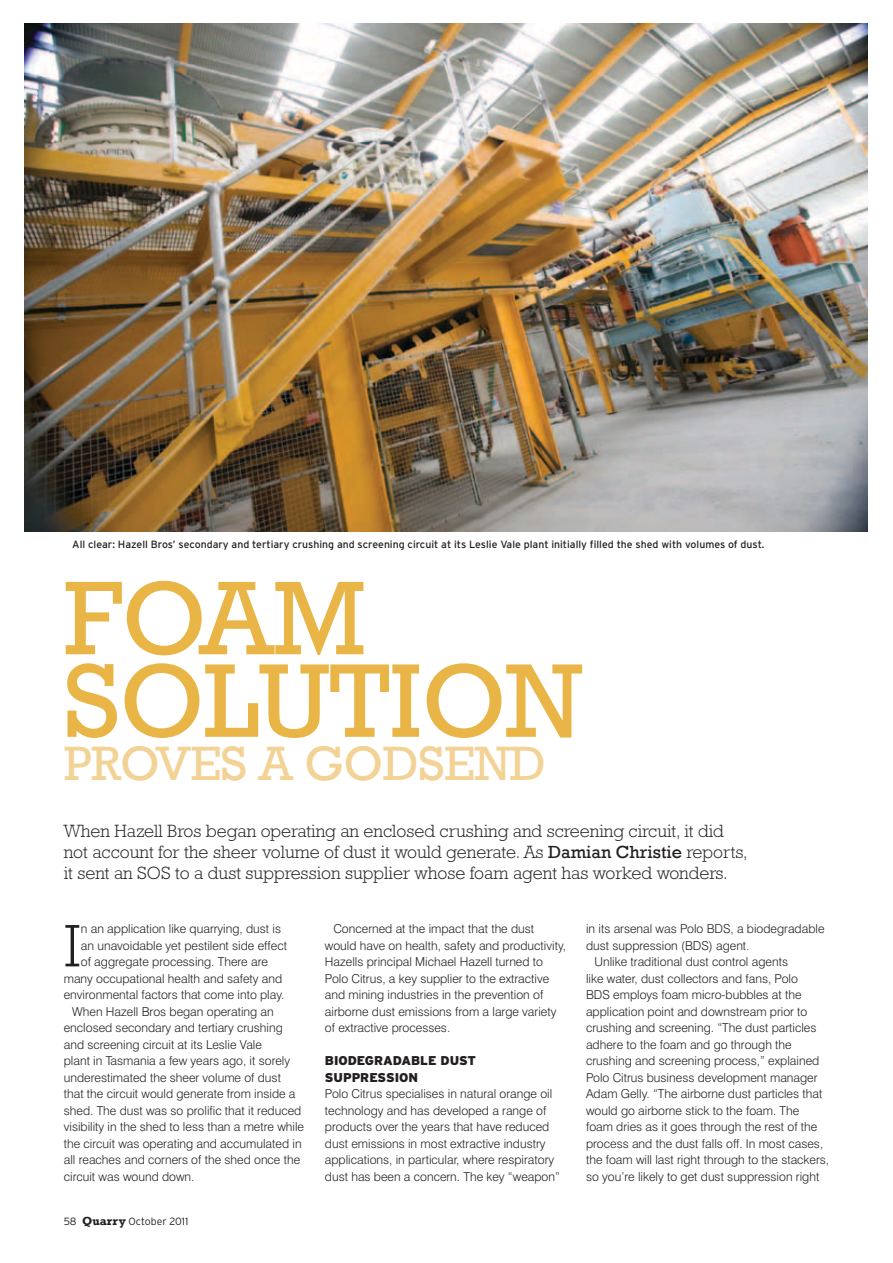
<style>
.page{position:relative;width:893px;height:1263px;background:#fff}
.page>*{position:absolute;margin:0;border:0;box-sizing:border-box;transform-origin:0 0}
.t1{font:106.5px/82.5px "Rockwell";letter-spacing:-.01em;color:#e9b546}
.t2{font:300 60.9px "Rockwell";color:#231f20}
.t3{font:49.5px "Rockwell";letter-spacing:-.01em;color:#f3d295}
.t4{font:300 18px/21px "Rockwell";color:#231f20}
.t5{font:900 12.75px/16.5px "Interstate";letter-spacing:-.005em;color:#231f20}
.t6{font:300 12.3px/16.5px "Swiss 721 BT";color:#231f20}
.t7{font:10.5px "Interstate";color:#231f20}
.t8{font:300 10.5px "Interstate";color:#231f20}
.s1{font-weight:400}
.s2{font-family:"Rockwell";font-weight:700;font-size:12px}
</style>
<div class="page">
<img style="left:24px;top:23px;width:843px;height:508px">
<p class="t7" style="left:72px;top:538px;width:694px">All clear: Hazell Bros’ secondary and tertiary crushing and screening circuit at its Leslie Vale plant initially filled the shed with volumes of dust.</p>
<h1 class="t1" style="left:64px;top:579px;width:520px">FOAM<br>SOLUTION</h1>
<h3 class="t3" style="left:64px;top:735px;width:484px">PROVES A GODSEND</h3>
<p class="t4" style="left:64px;top:820px;width:685px">When Hazell Bros began operating an enclosed crushing and screening circuit, it did not account for the sheer volume of dust it would generate. As <span class="s1">DAMIAN CHRISTIE</span> reports, it sent an SOS to a dust suppression supplier whose foam agent has worked wonders.</p>
<h2 class="t2" style="left:64px;top:911px;width:19px">I</h2>
<p class="t6" style="left:81px;top:921px;width:202px">n an application like quarrying, dust is</p>
<p class="t6" style="left:81px;top:937px;width:208px">an unavoidable yet pestilent side effect</p>
<p class="t6" style="left:81px;top:954px;width:189px">of aggregate processing. There are</p>
<p class="t6" style="left:64px;top:970px;width:220px">many occupational health and safety and</p>
<p class="t6" style="left:64px;top:987px;width:222px">environmental factors that come into play.</p>
<p class="t6" style="left:72px;top:1003px;width:203px">When Hazell Bros began operating an</p>
<p class="t6" style="left:64px;top:1020px;width:221px">enclosed secondary and tertiary crushing</p>
<p class="t6" style="left:64px;top:1036px;width:200px">and screening circuit at its Leslie Vale</p>
<p class="t6" style="left:64px;top:1052px;width:228px">plant in Tasmania a few years ago, it sorely</p>
<p class="t6" style="left:64px;top:1069px;width:219px">underestimated the sheer volume of dust</p>
<p class="t6" style="left:64px;top:1085px;width:233px">that the circuit would generate from inside a</p>
<p class="t6" style="left:64px;top:1102px;width:239px">shed. The dust was so prolific that it reduced</p>
<p class="t6" style="left:64px;top:1118px;width:242px">visibility in the shed to less than a metre while</p>
<p class="t6" style="left:64px;top:1135px;width:239px">the circuit was operating and accumulated in</p>
<p class="t6" style="left:64px;top:1151px;width:238px">all reaches and corners of the shed once the</p>
<p class="t6" style="left:64px;top:1168px;width:132px">circuit was wound down.</p>
<p class="t8" style="left:64px;top:1215px;width:126px">58 <span class="s2">Quarry</span> October 2011</p>
<p class="t6" style="left:325px;top:920px;width:243px;text-indent:8px">Concerned at the impact that the dust would have on health, safety and productivity, Hazells principal Michael Hazell turned to Polo Citrus, a key supplier to the extractive and mining industries in the prevention of airborne dust emissions from a large variety of extractive processes.</p>
<p class="t5" style="left:325px;top:1052px;width:153px">BIODEGRADABLE DUST<br>SUPPRESSION</p>
<p class="t6" style="left:325px;top:1086px;width:236px">Polo Citrus specialises in natural orange oil technology and has developed a range of products over the years that have reduced dust emissions in most extractive industry applications, in particular, where respiratory dust has been a concern. The key “weapon”</p>
<p class="t6" style="left:586px;top:921px;width:240px">in its arsenal was Polo BDS, a biodegradable</p>
<p class="t6" style="left:586px;top:937px;width:165px">dust suppression (BDS) agent.</p>
<p class="t6" style="left:595px;top:953px;width:195px">Unlike traditional dust control agents</p>
<p class="t6" style="left:586px;top:970px;width:213px">like water, dust collectors and fans, Polo</p>
<p class="t6" style="left:586px;top:986px;width:217px">BDS employs foam micro-bubbles at the</p>
<p class="t6" style="left:586px;top:1003px;width:223px">application point and downstream prior to</p>
<p class="t6" style="left:586px;top:1019px;width:232px">crushing and screening. “The dust particles</p>
<p class="t6" style="left:586px;top:1036px;width:207px">adhere to the foam and go through the</p>
<p class="t6" style="left:586px;top:1052px;width:235px">crushing and screening process,” explained</p>
<p class="t6" style="left:586px;top:1069px;width:233px">Polo Citrus business development manager</p>
<p class="t6" style="left:586px;top:1085px;width:238px">Adam Gelly. “The airborne dust particles that</p>
<p class="t6" style="left:586px;top:1102px;width:215px">would go airborne stick to the foam. The</p>
<p class="t6" style="left:586px;top:1118px;width:233px">foam dries as it goes through the rest of the</p>
<p class="t6" style="left:586px;top:1135px;width:239px">process and the dust falls off. In most cases,</p>
<p class="t6" style="left:586px;top:1151px;width:245px">the foam will last right through to the stackers,</p>
<p class="t6" style="left:586px;top:1168px;width:235px">so you’re likely to get dust suppression right</p>
</div>
